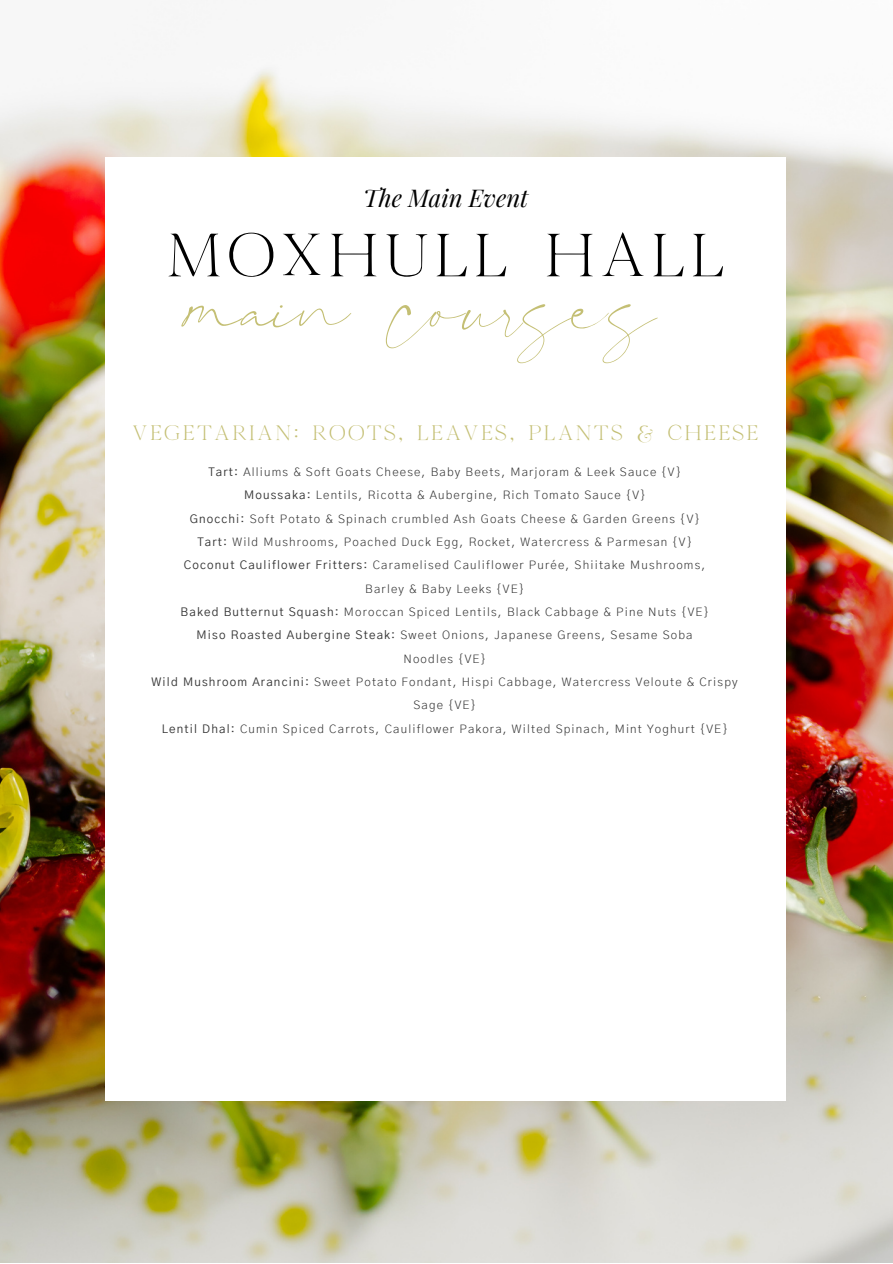
<style>
.page{position:relative;width:893px;height:1264px;background:#fff}
.page>*{position:absolute;margin:0;border:0;box-sizing:border-box;transform-origin:0 0}
.t1{font:italic 104.85px "Sanrossi Script";color:#c4bf74}
.t2{font:italic 24px "Playfair Display";color:#000}
.t3{font:21.15px "Sonata Serif";letter-spacing:.17em;color:#c4bf74}
.t4{font:300 11.7px/23.2px "Gothic A1";letter-spacing:.1em;color:#333;text-align:center}
.s1{font-weight:400}
</style>
<div class="page">
<img style="left:0;top:67px;width:892px;height:1195px">
<div style="left:105px;top:157px;width:680px;height:944px;background:#fff"></div>
<svg style="left:169px;top:233px;width:50px;height:43px"></svg>
<svg style="left:229px;top:233px;width:44px;height:44px"></svg>
<svg style="left:283px;top:234px;width:38px;height:41px"></svg>
<svg style="left:331px;top:234px;width:45px;height:42px"></svg>
<svg style="left:386px;top:234px;width:41px;height:43px"></svg>
<svg style="left:437px;top:234px;width:30px;height:42px"></svg>
<svg style="left:476px;top:234px;width:30px;height:42px"></svg>
<svg style="left:547px;top:234px;width:46px;height:42px"></svg>
<svg style="left:602px;top:232px;width:42px;height:44px"></svg>
<svg style="left:653px;top:234px;width:30px;height:42px"></svg>
<svg style="left:693px;top:234px;width:30px;height:42px"></svg>
<h2 class="t2" style="left:363px;top:181px;width:167px">The Main Event</h2>
<h1 class="t1" style="left:188px;top:234px;width:470px">main courses</h1>
<h3 class="t3" style="left:133px;top:420px;width:626px">VEGETARIAN: ROOTS, LEAVES, PLANTS &amp; CHEESE</h3>
<p class="t4" style="left:151px;top:461px;width:587px"><span class="s1">Tart:</span> Alliums &amp; Soft Goats Cheese, Baby Beets, Marjoram &amp; Leek Sauce {V}<br><span class="s1">Moussaka:</span> Lentils, Ricotta &amp; Aubergine, Rich Tomato Sauce {V}<br><span class="s1">Gnocchi:</span> Soft Potato &amp; Spinach crumbled Ash Goats Cheese &amp; Garden Greens {V}<br><span class="s1">Tart:</span> Wild Mushrooms, Poached Duck Egg, Rocket, Watercress &amp; Parmesan {V}<br><span class="s1">Coconut Cauliflower Fritters:</span> Caramelised Cauliflower Purée, Shiitake Mushrooms,<br>Barley &amp; Baby Leeks {VE}<br><span class="s1">Baked Butternut Squash:</span> Moroccan Spiced Lentils, Black Cabbage &amp; Pine Nuts {VE}<br><span class="s1">Miso Roasted Aubergine Steak:</span> Sweet Onions, Japanese Greens, Sesame Soba<br>Noodles {VE}<br><span class="s1">Wild Mushroom Arancini:</span> Sweet Potato Fondant, Hispi Cabbage, Watercress Veloute &amp; Crispy Sage {VE}<br><span class="s1">Lentil Dhal:</span> Cumin Spiced Carrots, Cauliflower Pakora, Wilted Spinach, Mint Yoghurt {VE}</p>
</div>
